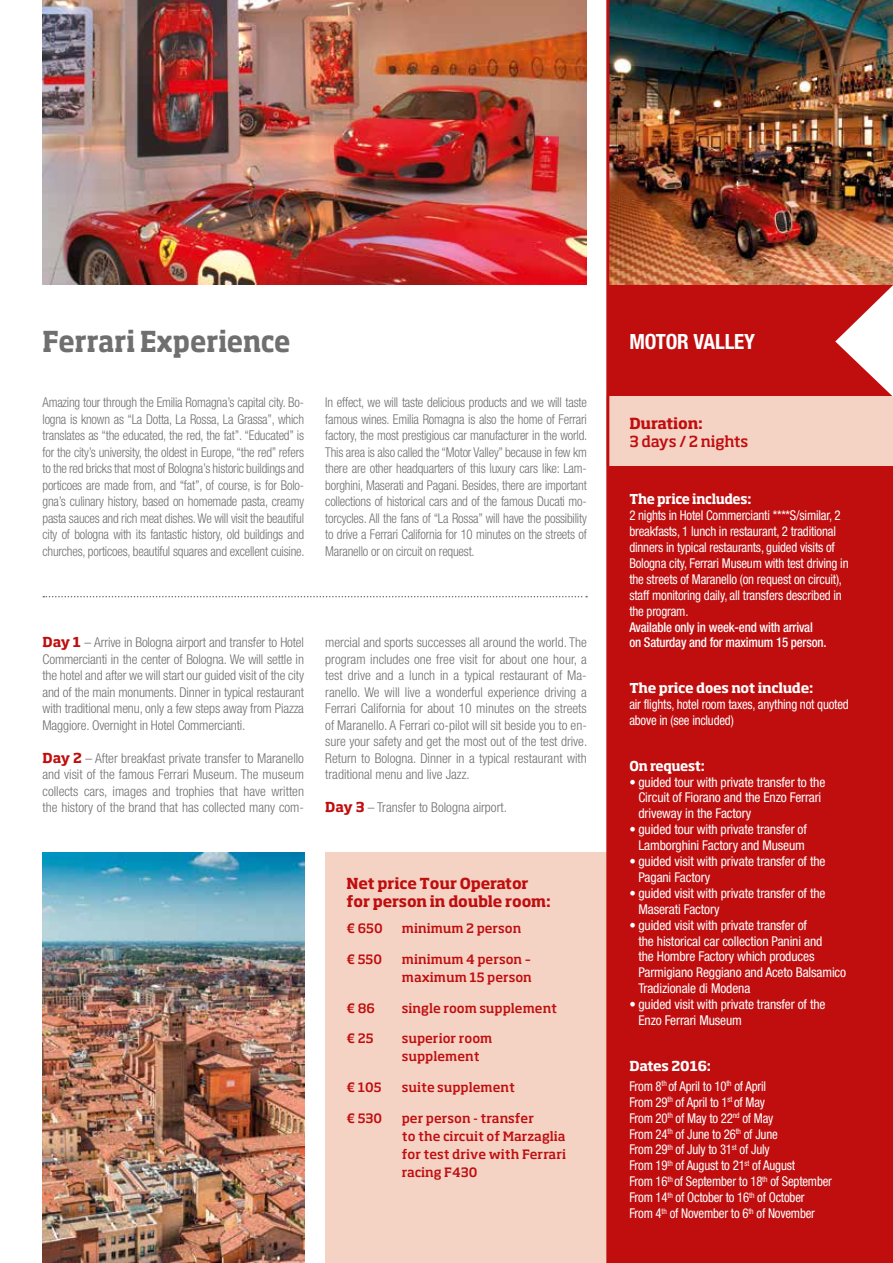
<style>
.page{position:relative;width:893px;height:1263px;background:#fff}
.page>*{position:absolute;margin:0;border:0;box-sizing:border-box;transform-origin:0 0}
.t1{font:700 28.5px "Soho Std";color:#706f6f;scale:.9 1}
.t2{font:700 condensed 21px "Helvetica Neue";letter-spacing:-.005em;color:#fff}
.t3{font:700 15px/18px "Soho Std";letter-spacing:-.01em;color:#c00d0e}
.t4{font:500 15px "Soho Std";letter-spacing:-.015em;color:#c00d0e}
.t5{font:condensed 13.5px/15.9px "Helvetica Neue";letter-spacing:-.015em;color:#fff;scale:.95 1}
.t6{font:300 condensed 13.5px/16.5px "Helvetica Neue";letter-spacing:-.01em;color:#706f6f;text-align:justify;scale:.95 1}
.t7{font:300 condensed 13.5px/16.5px "Helvetica Neue";letter-spacing:-.01em;color:#706f6f;text-align:justify}
.t8{font:500 condensed 13.5px/15.9px "Helvetica Neue";letter-spacing:-.015em;color:#fff;scale:.95 1}
.t9{font:700 13.5px "Soho Std";letter-spacing:-.02em;color:#fff}
.t10{font:700 13.5px "Soho Std";letter-spacing:-.02em;color:#fff;scale:.95 1}
.t11{font:500 12.75px/18px "Soho Std";color:#c00d0e}
.s1{font-family:"Soho Std";font-weight:700;font-stretch:normal;color:#c00d0e}
</style>
<div class="page">
<div style="left:608px;top:281px;width:285px;height:982px;background:#c00d0e"></div>
<svg style="left:835px;top:285px;width:58px;height:112px"></svg>
<div style="left:325px;top:853px;width:283px;height:410px;background:#f4d3c5"></div>
<div style="left:607px;top:397px;width:286px;height:69px;background:#f4d3c5"></div>
<img style="left:43px;top:0;width:544px;height:285px">
<svg style="left:43px;top:596px;width:544px;height:1px"></svg>
<img style="left:43px;top:853px;width:261px;height:410px">
<img style="left:609px;top:0;width:284px;height:285px">
<hr style="left:606px;top:0;width:3px;height:1263px;background:#c00d0e">
<h1 class="t1" style="left:43px;top:323px;width:277px">Ferrari Experience</h1>
<p class="t6" style="left:43px;top:394px;width:277px">Amazing tour through the Emilia Romagna’s capital city. Bo&shy;logna is known as “La Dotta, La Rossa, La Grassa”, which translates as “the educated, the red, the fat”. “Educated” is for the city’s university, the oldest in Europe, “the red” refers to the red bricks that most of Bologna’s historic buildings and porticoes are made from, and “fat”, of course, is for Bolo&shy;gna’s culinary history, based on homemade pasta, creamy pasta sauces and rich meat dishes. We will visit the beautiful city of bologna with its fantastic history, old buildings and churches, porticoes, beautiful squares and excellent cuisine.</p>
<p class="t6" style="left:325px;top:394px;width:277px">In effect, we will taste delicious products and we will taste famous wines. Emilia Romagna is also the home of Ferrari factory, the most prestigious car manufacturer in the world.<br>This area is also called the “Motor Valley” because in few km there are other headquarters of this luxury cars like: Lam&shy;borghini, Maserati and Pagani. Besides, there are important collections of historical cars and of the famous Ducati mo&shy;torcycles. All the fans of “La Rossa” will have the possibility to drive a Ferrari California for 10 minutes on the streets of Maranello or on circuit on request.</p>
<p class="t7" style="left:43px;top:634px;width:263px"><span class="s1">Day 1</span> – Arrive in Bologna airport and transfer to Hotel Commercianti in the center of Bologna. We will settle in the hotel and after we will start our guided visit of the city and of the main monuments. Dinner in typical restaurant with traditional menu, only a few steps away from Piazza Maggiore. Overnight in Hotel Commercianti.</p>
<p class="t7" style="left:43px;top:750px;width:263px"><span class="s1">Day 2</span> – After breakfast private transfer to Maranello and visit of the famous Ferrari Museum. The museum collects cars, images and trophies that have written the history of the brand that has collected many com-</p>
<p class="t7" style="left:325px;top:634px;width:263px">mercial and sports successes all around the world. The program includes one free visit for about one hour, a test drive and a lunch in a typical restaurant of Ma&shy;ranello. We will live a wonderful experience driving a Ferrari California for about 10 minutes on the streets of Maranello. A Ferrari co-pilot will sit beside you to en&shy;sure your safety and get the most out of the test drive.<br>Return to Bologna. Dinner in a typical restaurant with traditional menu and live Jazz.</p>
<p class="t7" style="left:325px;top:799px;width:183px"><span class="s1">Day 3</span> – Transfer to Bologna airport.</p>
<p class="t3" style="left:347px;top:873px;width:206px">Net price Tour Operator for person in double room:</p>
<p class="t11" style="left:347px;top:919px;width:38px">€ 650</p>
<p class="t11" style="left:402px;top:919px;width:121px">minimum 2 person</p>
<p class="t11" style="left:347px;top:950px;width:37px">€ 550</p>
<p class="t11" style="left:402px;top:950px;width:132px">minimum 4 person – maximum 15 person</p>
<p class="t11" style="left:347px;top:998px;width:30px">€ 86</p>
<p class="t11" style="left:402px;top:998px;width:157px">single room supplement</p>
<p class="t11" style="left:347px;top:1029px;width:29px">€ 25</p>
<p class="t11" style="left:402px;top:1029px;width:92px">superior room supplement</p>
<p class="t11" style="left:347px;top:1078px;width:37px">€ 105</p>
<p class="t11" style="left:402px;top:1078px;width:115px">suite supplement</p>
<p class="t11" style="left:347px;top:1109px;width:37px">€ 530</p>
<p class="t11" style="left:402px;top:1109px;width:166px">per person - transfer<br>to the circuit of Marzaglia for test drive with Ferrari racing F430</p>
<h2 class="t2" style="left:629px;top:329px;width:127px">MOTOR VALLEY</h2>
<p class="t3" style="left:629px;top:414px;width:75px">Duration:</p>
<p class="t4" style="left:629px;top:432px;width:121px">3 days / 2 nights</p>
<p class="t10" style="left:629px;top:491px;width:130px">The price includes:</p>
<p class="t5" style="left:629px;top:507px;width:232px">2 nights in Hotel Commercianti ****S/similar, 2 breakfasts, 1 lunch in restaurant, 2 traditional dinners in typical restaurants, guided visits of Bologna city, Ferrari Museum with test driving in the streets of Maranello (on request on circuit), staff monitoring daily, all transfers described in the program.</p>
<p class="t8" style="left:629px;top:619px;width:209px">Available only in week-end with arrival on Saturday and for maximum 15 person.</p>
<p class="t9" style="left:629px;top:679px;width:186px">The price does not include:</p>
<p class="t5" style="left:629px;top:696px;width:232px">air flights, hotel room taxes, anything not quoted above in (see included)</p>
<p class="t10" style="left:629px;top:757px;width:81px">On request:</p>
<p class="t5" style="left:638px;top:774px;width:198px;text-indent:-9px">• guided tour with private transfer to the<br>Circuit of Fiorano and the Enzo Ferrari driveway in the Factory</p>
<p class="t5" style="left:629px;top:821px;width:188px;text-align:center">• guided tour with private transfer of<br>Lamborghini Factory and Museum</p>
<p class="t5" style="left:638px;top:853px;width:198px;text-indent:-9px">• guided visit with private transfer of the<br>Pagani Factory</p>
<p class="t5" style="left:638px;top:885px;width:198px;text-indent:-9px">• guided visit with private transfer of the<br>Maserati Factory</p>
<p class="t5" style="left:638px;top:917px;width:220px;text-indent:-9px">• guided visit with private transfer of<br>the historical car collection Panini and<br>the Hombre Factory which produces Parmigiano Reggiano and Aceto Balsamico Tradizionale di Modena</p>
<p class="t5" style="left:638px;top:996px;width:198px;text-indent:-9px">• guided visit with private transfer of the<br>Enzo Ferrari Museum</p>
<p class="t9" style="left:629px;top:1057px;width:83px">Dates 2016:</p>
<p class="t5" style="left:629px;top:1078px;width:215px">From 8<sup>th</sup> of April to 10<sup>th</sup> of April<br>From 29<sup>th</sup> of April to 1<sup>st</sup> of May<br>From 20<sup>th</sup> of May to 22<sup>nd</sup> of May<br>From 24<sup>th</sup> of June to 26<sup>th</sup> of June<br>From 29<sup>th</sup> of July to 31<sup>st</sup> of July<br>From 19<sup>th</sup> of August to 21<sup>st</sup> of August<br>From 16<sup>th</sup> of September to 18<sup>th</sup> of September From 14<sup>th</sup> of October to 16<sup>th</sup> of October<br>From 4<sup>th</sup> of November to 6<sup>th</sup> of November</p>
</div>
